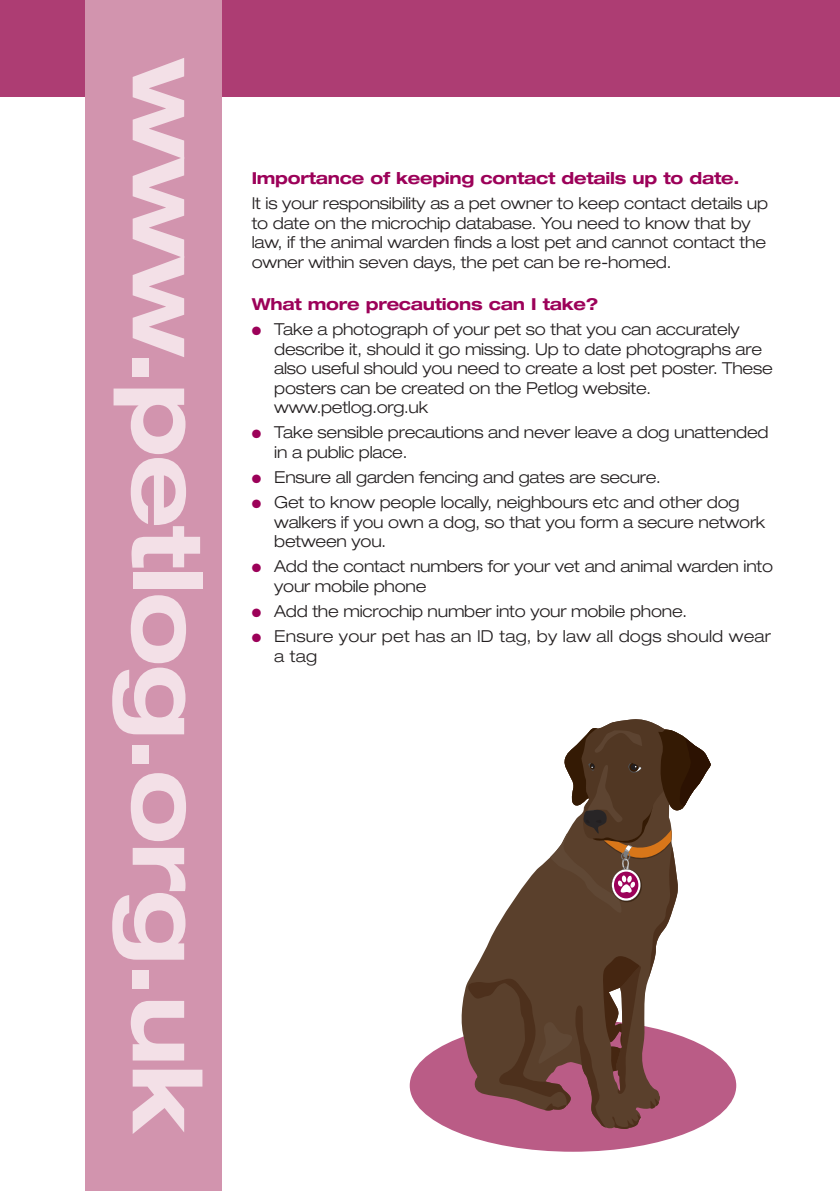
<style>
.page{position:relative;width:840px;height:1191px;background:#fff}
.page>*{position:absolute;margin:0;border:0;box-sizing:border-box;transform-origin:0 0}
.t1{font:700 expanded 96px "Helvetica Neue LT Std";letter-spacing:-.025em;color:#f3e0e7}
.t2{font:300 expanded 16.4px/19.4px "Helvetica Neue LT Std";letter-spacing:-.015em;color:#231f20}
.t3{font:700 expanded 16.4px "Helvetica Neue LT Std";letter-spacing:-.015em;color:#9c0159}
.t4{font:300 expanded 16.4px/19.4px "Helvetica Neue LT Std";letter-spacing:.015em;color:#231f20}
.s1{color:#9c0159}
</style>
<div class="page">
<div style="left:0;top:0;width:839px;height:96px;background:#ad3d73"></div>
<div style="left:85px;top:0;width:136px;height:1191px;background:#d294ae"></div>
<div style="left:409px;top:1019px;width:326px;height:132px;background:#ba5c86;border-radius:50%"></div>
<svg style="left:461px;top:719px;width:249px;height:410px"></svg>
<h1 class="t1" style="left:202px;top:58px;width:1077px;rotate:90deg">www.petlog.org.uk</h1>
<p class="t3" style="left:251px;top:172px;width:489px">Importance of keeping contact details up to date.</p>
<p class="t2" style="left:251px;top:195px;width:517px">It is your responsibility as a pet owner to keep contact details up to date on the microchip database. You need to know that by law, if the animal warden finds a lost pet and cannot contact the owner within seven days, the pet can be re-homed.</p>
<p class="t3" style="left:251px;top:298px;width:348px">What more precautions can I take?</p>
<p class="t2" style="left:274px;top:321px;width:499px;text-indent:-22px"><span class="s1">●</span> Take a photograph of your pet so that you can accurately describe it, should it go missing. Up to date photographs are also useful should you need to create a lost pet poster. These posters can be created on the Petlog website. www.petlog.org.uk</p>
<p class="t2" style="left:274px;top:424px;width:495px;text-indent:-22px"><span class="s1">●</span> Take sensible precautions and never leave a dog unattended in a public place.</p>
<p class="t2" style="left:251px;top:469px;width:410px"><span class="s1">●</span> Ensure all garden fencing and gates are secure.</p>
<p class="t2" style="left:274px;top:494px;width:492px;text-indent:-22px"><span class="s1">●</span> Get to know people locally, neighbours etc and other dog walkers if you own a dog, so that you form a secure network between you.</p>
<p class="t2" style="left:274px;top:558px;width:500px;text-indent:-22px"><span class="s1">●</span> Add the contact numbers for your vet and animal warden into your mobile phone</p>
<p class="t2" style="left:251px;top:603px;width:436px"><span class="s1">●</span> Add the microchip number into your mobile phone.</p>
<p class="t4" style="left:274px;top:628px;width:498px;text-indent:-22px"><span class="s1">●</span> Ensure your pet has an ID tag, by law all dogs should wear a tag</p>
</div>
